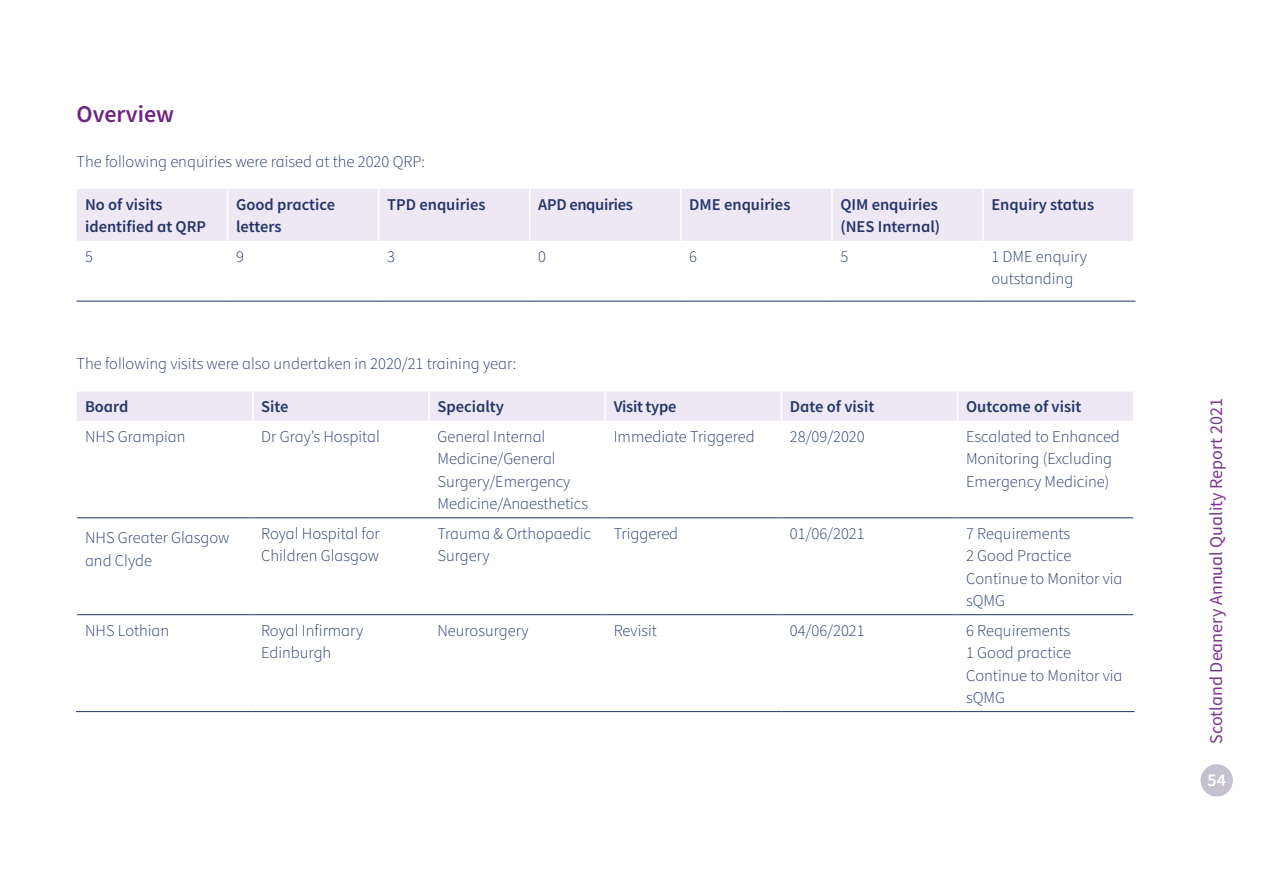
<style>
.page{position:relative;width:1263px;height:893px;background:#fff}
.page>*{position:absolute;margin:0;border:0;box-sizing:border-box;transform-origin:0 0}
.t1{font:600 24px "Source Sans Pro";color:#6c2383}
.t2{font:18px "Source Sans Pro";color:#79368c}
.t3{font:600 18px "Source Sans Pro";color:#fff}
.t4{font:300 16.5px/22.5px "Source Sans Pro";color:#233568}
.t5{font:600 16.5px/22.5px "Source Sans Pro";color:#233568}
.t6{font:600 16.5px "Source Sans Pro";letter-spacing:-.02em;color:#233568}
</style>
<div class="page">
<div style="left:1200px;top:764px;width:33px;height:33px;background:#c5c1cf;border-radius:50%"></div>
<div style="left:77px;top:189px;width:1056px;height:52px;background:#eee8f5"></div>
<svg style="left:77px;top:300px;width:1055px;height:1px"></svg>
<hr style="left:529px;top:189px;width:1px;height:52px;background:#fff">
<hr style="left:680px;top:189px;width:1px;height:52px;background:#fff">
<hr style="left:227px;top:189px;width:1px;height:52px;background:#fff">
<hr style="left:378px;top:189px;width:1px;height:52px;background:#fff">
<hr style="left:831px;top:189px;width:1px;height:52px;background:#fff">
<hr style="left:982px;top:189px;width:1px;height:52px;background:#fff">
<hr style="left:226px;top:241px;width:3px;height:60px;background:#fff">
<hr style="left:377px;top:241px;width:3px;height:60px;background:#fff">
<hr style="left:528px;top:241px;width:3px;height:60px;background:#fff">
<hr style="left:679px;top:241px;width:3px;height:60px;background:#fff">
<hr style="left:830px;top:241px;width:3px;height:60px;background:#fff">
<hr style="left:981px;top:241px;width:3px;height:60px;background:#fff">
<hr style="left:77px;top:301px;width:151px;height:1px;background:#233568">
<hr style="left:228px;top:301px;width:151px;height:1px;background:#233568">
<hr style="left:379px;top:301px;width:151px;height:1px;background:#233568">
<hr style="left:530px;top:301px;width:151px;height:1px;background:#233568">
<hr style="left:681px;top:301px;width:151px;height:1px;background:#233568">
<hr style="left:832px;top:301px;width:151px;height:1px;background:#233568">
<hr style="left:983px;top:301px;width:152px;height:1px;background:#233568">
<div style="left:77px;top:392px;width:1056px;height:29px;background:#eee8f5"></div>
<hr style="left:604px;top:391px;width:2px;height:30px;background:#fff">
<hr style="left:781px;top:391px;width:1px;height:30px;background:#fff">
<hr style="left:252px;top:391px;width:1px;height:30px;background:#fff">
<hr style="left:428px;top:391px;width:2px;height:30px;background:#fff">
<hr style="left:957px;top:391px;width:1px;height:30px;background:#fff">
<hr style="left:77px;top:517px;width:176px;height:1px;background:#233568">
<hr style="left:253px;top:517px;width:176px;height:1px;background:#233568">
<hr style="left:429px;top:517px;width:176px;height:1px;background:#233568">
<hr style="left:605px;top:517px;width:176px;height:1px;background:#233568">
<hr style="left:781px;top:517px;width:177px;height:1px;background:#233568">
<hr style="left:958px;top:517px;width:175px;height:1px;background:#233568">
<hr style="left:77px;top:614px;width:176px;height:1px;background:#233568">
<hr style="left:253px;top:614px;width:176px;height:1px;background:#233568">
<hr style="left:429px;top:614px;width:176px;height:1px;background:#233568">
<hr style="left:605px;top:614px;width:176px;height:1px;background:#233568">
<hr style="left:781px;top:614px;width:177px;height:1px;background:#233568">
<hr style="left:958px;top:614px;width:175px;height:1px;background:#233568">
<hr style="left:76px;top:711px;width:177px;height:1px;background:#233568">
<hr style="left:253px;top:711px;width:176px;height:1px;background:#233568">
<hr style="left:429px;top:711px;width:176px;height:1px;background:#233568">
<hr style="left:605px;top:711px;width:176px;height:1px;background:#233568">
<hr style="left:781px;top:711px;width:177px;height:1px;background:#233568">
<hr style="left:958px;top:711px;width:176px;height:1px;background:#233568">
<h1 class="t1" style="left:77px;top:98px;width:99px">Overview</h1>
<p class="t4" style="left:77px;top:150px;width:350px">The following enquiries were raised at the 2020 QRP:</p>
<p class="t5" style="left:85px;top:193px;width:123px">No of visits identified at QRP</p>
<p class="t5" style="left:236px;top:193px;width:101px">Good practice letters</p>
<p class="t5" style="left:387px;top:193px;width:100px">TPD enquiries</p>
<p class="t6" style="left:538px;top:194px;width:96px">APD enquiries</p>
<p class="t5" style="left:689px;top:193px;width:103px">DME enquiries</p>
<p class="t5" style="left:840px;top:193px;width:101px">QIM enquiries (NES Internal)</p>
<p class="t5" style="left:991px;top:193px;width:104px">Enquiry status</p>
<p class="t4" style="left:85px;top:246px;width:9px">5</p>
<p class="t4" style="left:236px;top:246px;width:9px">9</p>
<p class="t4" style="left:387px;top:246px;width:9px">3</p>
<p class="t4" style="left:538px;top:246px;width:9px">0</p>
<p class="t4" style="left:689px;top:246px;width:9px">6</p>
<p class="t4" style="left:840px;top:246px;width:9px">5</p>
<p class="t4" style="left:991px;top:246px;width:97px">1 DME enquiry outstanding</p>
<p class="t4" style="left:77px;top:353px;width:441px">The following visits were also undertaken in 2020/21 training year:</p>
<p class="t5" style="left:85px;top:395px;width:45px">Board</p>
<p class="t5" style="left:261px;top:395px;width:29px">Site</p>
<p class="t5" style="left:437px;top:395px;width:68px">Specialty</p>
<p class="t6" style="left:614px;top:396px;width:64px">Visit type</p>
<p class="t5" style="left:790px;top:395px;width:86px">Date of visit</p>
<p class="t5" style="left:966px;top:395px;width:117px">Outcome of visit</p>
<p class="t4" style="left:85px;top:426px;width:102px">NHS Grampian</p>
<p class="t4" style="left:261px;top:426px;width:120px">Dr Gray’s Hospital</p>
<p class="t4" style="left:437px;top:426px;width:152px">General Internal<br>Medicine/General<br>Surgery/Emergency<br>Medicine/Anaesthetics</p>
<p class="t4" style="left:614px;top:426px;width:143px">Immediate Triggered</p>
<p class="t4" style="left:790px;top:426px;width:76px">28/09/2020</p>
<p class="t4" style="left:966px;top:426px;width:155px">Escalated to Enhanced<br>Monitoring (Excluding<br>Emergency Medicine)</p>
<p class="t4" style="left:85px;top:527px;width:146px">NHS Greater Glasgow and Clyde</p>
<p class="t4" style="left:261px;top:522px;width:120px">Royal Hospital for<br>Children Glasgow</p>
<p class="t4" style="left:437px;top:522px;width:155px">Trauma &amp; Orthopaedic<br>Surgery</p>
<p class="t4" style="left:614px;top:522px;width:66px">Triggered</p>
<p class="t4" style="left:790px;top:522px;width:76px">01/06/2021</p>
<p class="t4" style="left:966px;top:522px;width:158px">7 Requirements<br>2 Good Practice<br>Continue to Monitor via sQMG</p>
<p class="t4" style="left:85px;top:619px;width:86px">NHS Lothian</p>
<p class="t4" style="left:261px;top:619px;width:103px">Royal Infirmary<br>Edinburgh</p>
<p class="t4" style="left:437px;top:619px;width:93px">Neurosurgery</p>
<p class="t4" style="left:614px;top:619px;width:45px">Revisit</p>
<p class="t4" style="left:790px;top:619px;width:76px">04/06/2021</p>
<p class="t4" style="left:966px;top:619px;width:158px">6 Requirements<br>1 Good practice<br>Continue to Monitor via sQMG</p>
<p class="t2" style="left:1205px;top:743px;width:347px;rotate:-90deg">Scotland Deanery Annual Quality Report 2021</p>
<p class="t3" style="left:1207px;top:768px;width:20px">54</p>
</div>
